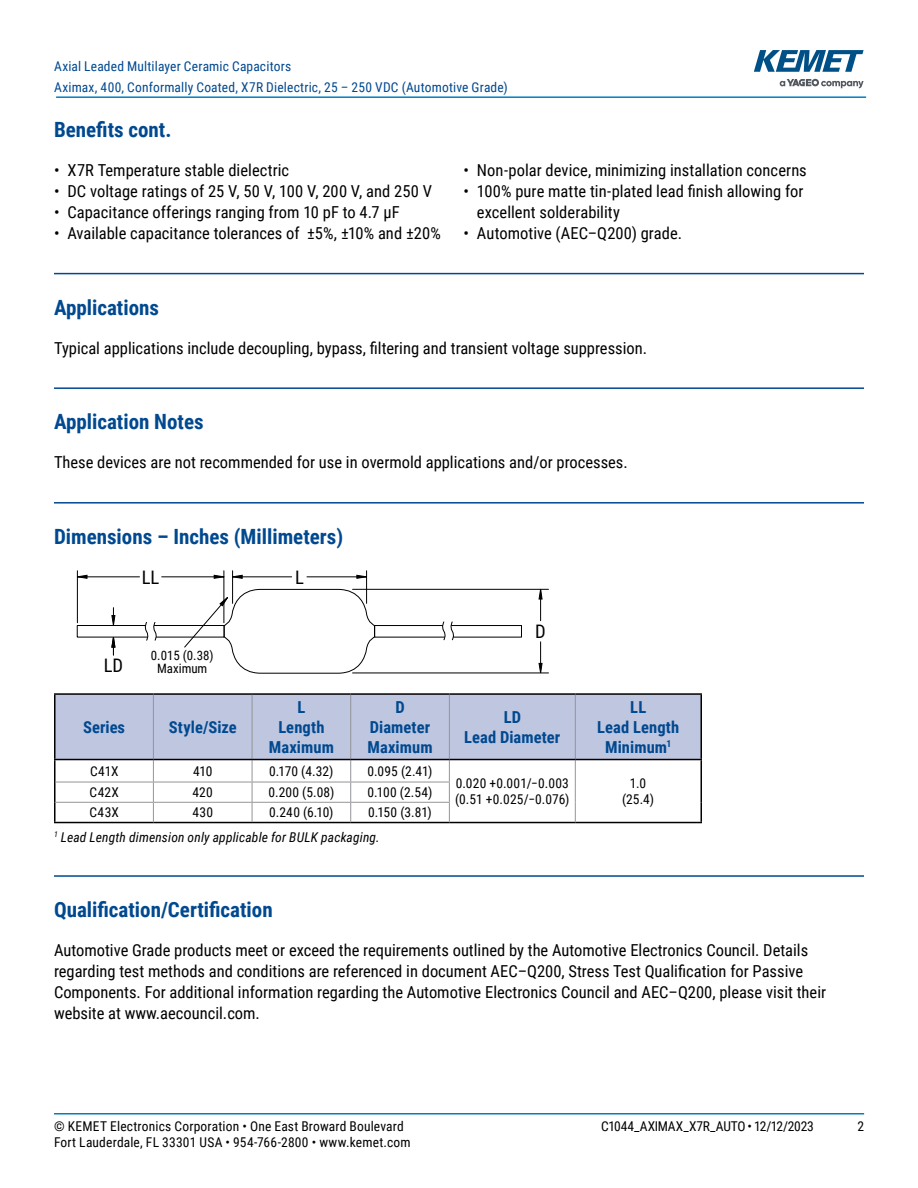
<style>
.page{position:relative;width:918px;height:1188px;background:#fff}
.page>*{position:absolute;margin:0;border:0;box-sizing:border-box;transform-origin:0 0}
.t1{font:700 21px "Roboto Condensed";color:#004990}
.t2{font:18.6px "Roboto Condensed";color:#000}
.t3{font:16.5px/21px "Roboto Condensed";color:#000}
.t4{font:700 16.5px/19.8px "Roboto Condensed";letter-spacing:.005em;color:#004990;text-align:center}
.t5{font:13.5px/16.2px "Roboto Condensed";letter-spacing:.015em;color:#000}
.t6{font:13.5px/21px "Roboto Condensed";letter-spacing:.01em;color:#004990}
.t7{font:italic 13.5px/24.2px "Roboto Condensed";letter-spacing:.01em;color:#000}
.t8{font:13.5px "Roboto Condensed";letter-spacing:-.02em;color:#000}
.t9{font:12.9px/12.9px "Roboto Condensed";color:#000;text-align:center}
.s1{font-style:normal}
</style>
<div class="page">
<hr style="left:54px;top:1113px;width:810px;height:2px;background:#007dc3">
<hr style="left:56px;top:96px;width:810px;height:2px;background:#007dc3">
<svg style="left:780px;top:79px;width:84px;height:9px"></svg>
<svg style="left:754px;top:50px;width:110px;height:22px"></svg>
<hr style="left:54px;top:273px;width:810px;height:1px;background:#004990">
<hr style="left:54px;top:387px;width:810px;height:2px;background:#004990">
<hr style="left:54px;top:502px;width:810px;height:2px;background:#004990">
<hr style="left:54px;top:875px;width:810px;height:2px;background:#004990">
<hr style="left:232px;top:571px;width:1px;height:32px;background:#000">
<hr style="left:366px;top:571px;width:1px;height:32px;background:#000">
<svg style="left:232px;top:575px;width:135px;height:4px"></svg>
<hr style="left:540px;top:589px;width:1px;height:32px;background:#000">
<svg style="left:538px;top:642px;width:5px;height:31px"></svg>
<svg style="left:538px;top:590px;width:5px;height:10px"></svg>
<hr style="left:353px;top:589px;width:196px;height:1px;background:#000">
<svg style="left:184px;top:589px;width:191px;height:85px"></svg>
<div style="left:374px;top:625px;width:148px;height:12px;border:1px solid #000"></div>
<svg style="left:441px;top:621px;width:15px;height:19px"></svg>
<div style="left:77px;top:625px;width:147px;height:12px;border:1px solid #000"></div>
<svg style="left:144px;top:622px;width:15px;height:19px"></svg>
<hr style="left:77px;top:571px;width:1px;height:52px;background:#000">
<hr style="left:224px;top:571px;width:1px;height:52px;background:#000">
<svg style="left:77px;top:575px;width:148px;height:4px"></svg>
<svg style="left:111px;top:637px;width:5px;height:18px"></svg>
<svg style="left:111px;top:608px;width:5px;height:18px"></svg>
<hr style="left:353px;top:673px;width:196px;height:1px;background:#000">
<hr style="left:54px;top:693px;width:99px;height:2px;background:#000">
<hr style="left:54px;top:695px;width:2px;height:64px;background:#000">
<hr style="left:153px;top:693px;width:99px;height:2px;background:#000">
<hr style="left:252px;top:693px;width:99px;height:2px;background:#000">
<hr style="left:351px;top:693px;width:98px;height:2px;background:#000">
<hr style="left:449px;top:693px;width:126px;height:2px;background:#000">
<hr style="left:575px;top:693px;width:127px;height:2px;background:#000">
<hr style="left:700px;top:695px;width:2px;height:64px;background:#000">
<hr style="left:700px;top:760px;width:2px;height:22px;background:#000">
<hr style="left:700px;top:782px;width:2px;height:20px;background:#000">
<hr style="left:54px;top:802px;width:2px;height:20px;background:#000">
<hr style="left:700px;top:802px;width:2px;height:20px;background:#000">
<hr style="left:54px;top:822px;width:99px;height:1px;background:#000">
<hr style="left:153px;top:822px;width:99px;height:1px;background:#000">
<hr style="left:252px;top:822px;width:99px;height:1px;background:#000">
<hr style="left:351px;top:822px;width:98px;height:1px;background:#000">
<hr style="left:449px;top:822px;width:126px;height:1px;background:#000">
<hr style="left:575px;top:822px;width:127px;height:1px;background:#000">
<svg style="left:55px;top:694px;width:646px;height:128px"></svg>
<hr style="left:54px;top:759px;width:99px;height:1px;background:#000">
<hr style="left:54px;top:760px;width:2px;height:22px;background:#000">
<hr style="left:153px;top:759px;width:99px;height:1px;background:#000">
<hr style="left:252px;top:759px;width:99px;height:1px;background:#000">
<hr style="left:351px;top:759px;width:98px;height:1px;background:#000">
<hr style="left:449px;top:759px;width:126px;height:1px;background:#000">
<hr style="left:575px;top:759px;width:127px;height:1px;background:#000">
<hr style="left:54px;top:782px;width:2px;height:20px;background:#000">
<hr style="left:56px;top:782px;width:97px;height:1px;background:#939598">
<hr style="left:153px;top:782px;width:99px;height:1px;background:#939598">
<hr style="left:252px;top:782px;width:99px;height:1px;background:#939598">
<hr style="left:351px;top:782px;width:99px;height:1px;background:#939598">
<hr style="left:56px;top:802px;width:97px;height:1px;background:#939598">
<hr style="left:153px;top:802px;width:99px;height:1px;background:#939598">
<hr style="left:252px;top:802px;width:99px;height:1px;background:#939598">
<hr style="left:351px;top:802px;width:99px;height:1px;background:#939598">
<p class="t6" style="left:54px;top:55px;width:455px">Axial Leaded Multilayer Ceramic Capacitors<br>Aximax, 400, Conformally Coated, X7R Dielectric, 25 – 250 VDC (Automotive Grade)</p>
<p class="t1" style="left:54px;top:115px;width:119px">Benefits cont.</p>
<p class="t3" style="left:54px;top:159px;width:237px">• X7R Temperature stable dielectric</p>
<p class="t3" style="left:54px;top:180px;width:379px">• DC voltage ratings of 25 V, 50 V, 100 V, 200 V, and 250 V</p>
<p class="t3" style="left:54px;top:201px;width:347px">• Capacitance offerings ranging from 10 pF to 4.7 μF</p>
<p class="t3" style="left:54px;top:222px;width:388px">• Available capacitance tolerances of ±5%, ±10% and ±20%</p>
<p class="t3" style="left:463px;top:159px;width:345px">• Non-polar device, minimizing installation concerns</p>
<p class="t3" style="left:477px;top:180px;width:328px;text-indent:-13px">• 100% pure matte tin-plated lead finish allowing for excellent solderability</p>
<p class="t3" style="left:463px;top:222px;width:220px">• Automotive (AEC–Q200) grade.</p>
<p class="t1" style="left:54px;top:293px;width:107px">Applications</p>
<p class="t3" style="left:54px;top:337px;width:595px">Typical applications include decoupling, bypass, filtering and transient voltage suppression.</p>
<p class="t1" style="left:54px;top:407px;width:151px">Application Notes</p>
<p class="t3" style="left:54px;top:451px;width:575px">These devices are not recommended for use in overmold applications and/or processes.</p>
<p class="t1" style="left:54px;top:522px;width:291px">Dimensions – Inches (Millimeters)</p>
<p class="t2" style="left:295px;top:564px;width:10px">L</p>
<p class="t2" style="left:142px;top:564px;width:19px">LL</p>
<p class="t2" style="left:104px;top:653px;width:21px">LD</p>
<p class="t9" style="left:151px;top:648px;width:64px">0.015 (0.38)<br>Maximum</p>
<p class="t2" style="left:535px;top:619px;width:12px">D</p>
<p class="t4" style="left:83px;top:717px;width:44px">Series</p>
<p class="t4" style="left:169px;top:717px;width:70px">Style/Size</p>
<p class="t4" style="left:269px;top:697px;width:67px">L<br>Length<br>Maximum</p>
<p class="t4" style="left:367px;top:697px;width:67px">D<br>Diameter<br>Maximum</p>
<p class="t4" style="left:464px;top:707px;width:98px">LD<br>Lead Diameter</p>
<p class="t4" style="left:597px;top:697px;width:83px">LL<br>Lead Length<br>Minimum<sup>1</sup></p>
<p class="t5" style="left:90px;top:763px;width:30px">C41X</p>
<p class="t5" style="left:193px;top:763px;width:21px">410</p>
<p class="t5" style="left:269px;top:763px;width:66px">0.170 (4.32)</p>
<p class="t5" style="left:368px;top:763px;width:67px">0.095 (2.41)</p>
<p class="t5" style="left:90px;top:784px;width:31px">C42X</p>
<p class="t5" style="left:193px;top:784px;width:22px">420</p>
<p class="t5" style="left:268px;top:784px;width:67px">0.200 (5.08)</p>
<p class="t5" style="left:368px;top:784px;width:66px">0.100 (2.54)</p>
<p class="t5" style="left:89px;top:804px;width:31px">C43X</p>
<p class="t5" style="left:192px;top:804px;width:22px">430</p>
<p class="t5" style="left:269px;top:804px;width:66px">0.240 (6.10)</p>
<p class="t7" style="left:54px;top:800px;width:379px;text-indent:314px"><span class="s1">0.150 (3.81)<br></span><sup>1</sup> Lead Length dimension only applicable for BULK packaging.</p>
<p class="t5" style="left:455px;top:775px;width:116px">0.020 +0.001/−0.003 (0.51 +0.025/−0.076)</p>
<p class="t5" style="left:622px;top:775px;width:34px;text-align:center">1.0 (25.4)</p>
<p class="t1" style="left:54px;top:895px;width:220px">Qualification/Certification</p>
<p class="t3" style="left:54px;top:939px;width:774px">Automotive Grade products meet or exceed the requirements outlined by the Automotive Electronics Council. Details regarding test methods and conditions are referenced in document AEC–Q200, Stress Test Qualification for Passive Components. For additional information regarding the Automotive Electronics Council and AEC–Q200, please visit their website at www.aecouncil.com.</p>
<p class="t5" style="left:54px;top:1117px;width:351px">© KEMET Electronics Corporation • One East Broward Boulevard</p>
<p class="t8" style="left:601px;top:1116px;width:214px">C1044_AXIMAX_X7R_AUTO • 12/12/2023</p>
<p class="t5" style="left:857px;top:1117px;width:8px">2</p>
<p class="t5" style="left:54px;top:1133px;width:358px">Fort Lauderdale, FL 33301 USA • 954-766-2800 • www.kemet.com</p>
</div>
